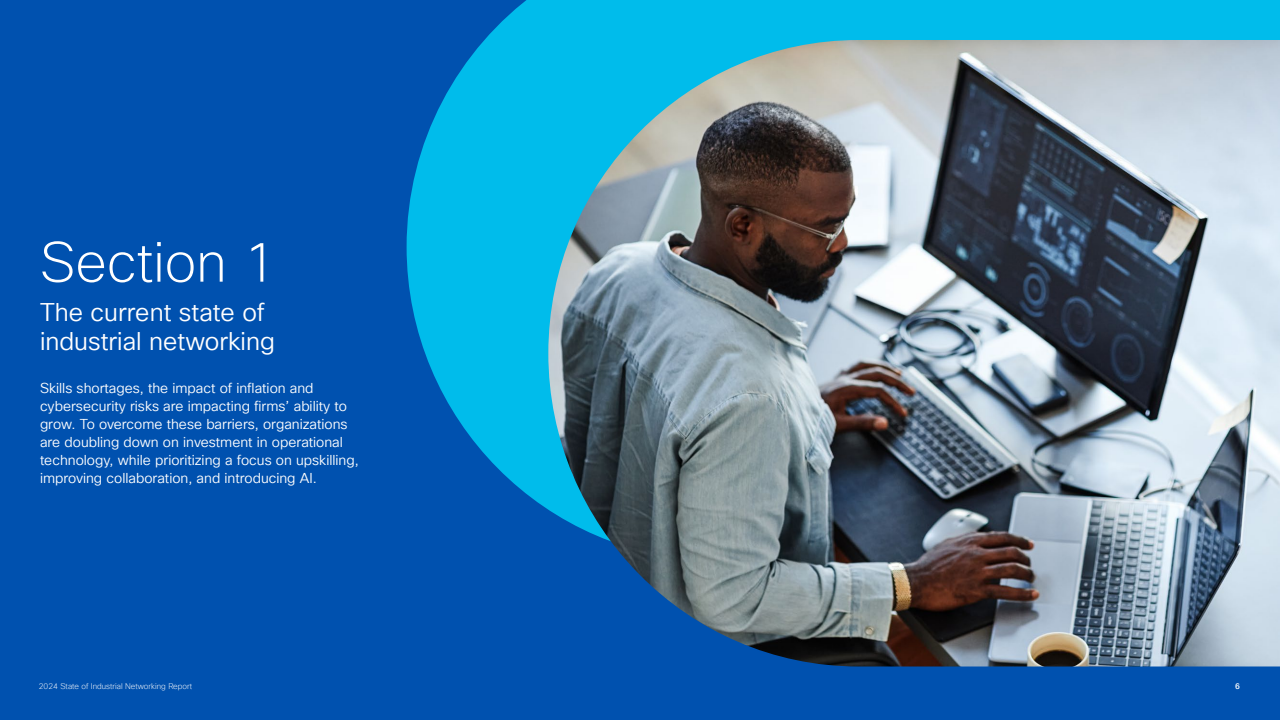
<style>
.page{position:relative;width:1280px;height:720px;background:#0051af}
.page>*{position:absolute;margin:0;border:0;box-sizing:border-box;transform-origin:0 0}
.t1{font:200 55px "Cisco Sans TT";color:#fff}
.t2{font:25px/29px "Cisco Sans TT Light";color:#fff}
.t3{font:14px/18px "Cisco Sans TT Light";color:#fff}
.t4{font:200 8px "Cisco Sans TT";color:#fff}
.t5{font:500 8px "Cisco Sans TT";color:#fff}
</style>
<div class="page">
<svg style="left:407px;top:0;width:873px;height:510px;fill:#00bceb"></svg>
<img style="left:548px;top:40px;width:732px;height:626px">
<h1 class="t1" style="left:40px;top:227px;width:238px">Section 1</h1>
<h2 class="t2" style="left:40px;top:298px;width:236px">The current state of industrial networking</h2>
<p class="t3" style="left:40px;top:379px;width:320px">Skills shortages, the impact of inflation and cybersecurity risks are impacting firms’ ability to grow. To overcome these barriers, organizations are doubling down on investment in operational technology, while prioritizing a focus on upskilling, improving collaboration, and introducing AI.</p>
<p class="t4" style="left:39px;top:681px;width:155px">2024 State of Industrial Networking Report</p>
<p class="t5" style="left:1235px;top:681px;width:6px">6</p>
</div>
